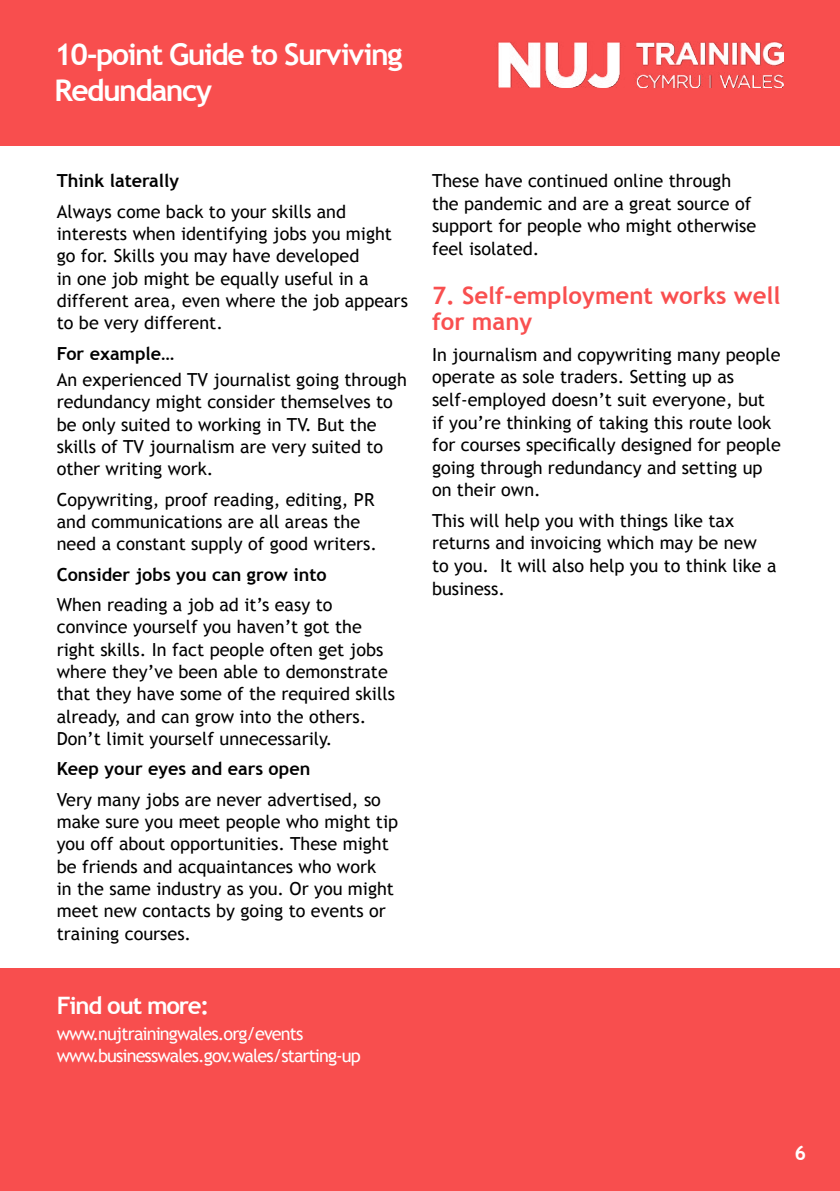
<style>
.page{position:relative;width:840px;height:1191px;background:#fff}
.page>*{position:absolute;margin:0;border:0;box-sizing:border-box;transform-origin:0 0}
.t1{font:700 30px/36px "Trebuchet MS";letter-spacing:-.05em;color:#fff}
.t2{font:700 24px/26.6px "Trebuchet MS";color:#f94f4f}
.t3{font:700 24px "Trebuchet MS";letter-spacing:-.05em;color:#fff}
.t4{font:700 20px "Trebuchet MS";color:#fff}
.t5{font:18px/22.4px "Trebuchet MS";color:#000}
.t6{font:700 18px "Trebuchet MS";color:#000}
.t7{font:18px/21.6px "Trebuchet MS";letter-spacing:-.05em;color:#fff}
</style>
<div class="page">
<div style="left:0;top:968px;width:839px;height:223px;background:#f84e4e"></div>
<div style="left:0;top:0;width:839px;height:146px;background:#f84e4e"></div>
<img style="left:497px;top:41px;width:285px;height:47px">
<h1 class="t1" style="left:54px;top:36px;width:349px">10-point Guide to Surviving<br>Redundancy</h1>
<p class="t6" style="left:57px;top:170px;width:124px">Think laterally</p>
<p class="t5" style="left:57px;top:200px;width:352px">Always come back to your skills and interests when identifying jobs you might go for. Skills you may have developed<br>in one job might be equally useful in a different area, even where the job appears to be very different.</p>
<p class="t6" style="left:57px;top:342px;width:119px">For example…</p>
<p class="t5" style="left:57px;top:369px;width:351px">An experienced TV journalist going through redundancy might consider themselves to be only suited to working in TV. But the skills of TV journalism are very suited to other writing work.</p>
<p class="t5" style="left:57px;top:488px;width:322px">Copywriting, proof reading, editing, PR and communications are all areas the need a constant supply of good writers.</p>
<p class="t6" style="left:57px;top:563px;width:271px">Consider jobs you can grow into</p>
<p class="t5" style="left:57px;top:593px;width:339px">When reading a job ad it’s easy to convince yourself you haven’t got the right skills. In fact people often get jobs where they’ve been able to demonstrate that they have some of the required skills already, and can grow into the others.<br>Don’t limit yourself unnecessarily.</p>
<p class="t6" style="left:57px;top:757px;width:255px">Keep your eyes and ears open</p>
<p class="t5" style="left:57px;top:788px;width:343px">Very many jobs are never advertised, so make sure you meet people who might tip you off about opportunities. These might be friends and acquaintances who work<br>in the same industry as you. Or you might meet new contacts by going to events or training courses.</p>
<h2 class="t3" style="left:57px;top:990px;width:154px">Find out more:</h2>
<p class="t7" style="left:57px;top:1023px;width:305px">www.nujtrainingwales.org/events www.businesswales.gov.wales/starting-up</p>
<p class="t5" style="left:432px;top:170px;width:326px">These have continued online through the pandemic and are a great source of support for people who might otherwise feel isolated.</p>
<h2 class="t2" style="left:432px;top:282px;width:350px">7. Self-employment works well for many</h2>
<p class="t5" style="left:432px;top:343px;width:350px">In journalism and copywriting many people operate as sole traders. Setting up as self-employed doesn’t suit everyone, but if you’re thinking of taking this route look for courses specifically designed for people going through redundancy and setting up on their own.</p>
<p class="t5" style="left:432px;top:509px;width:346px">This will help you with things like tax returns and invoicing which may be new to you. It will also help you to think like a business.</p>
<p class="t4" style="left:794px;top:1140px;width:13px">6</p>
</div>
